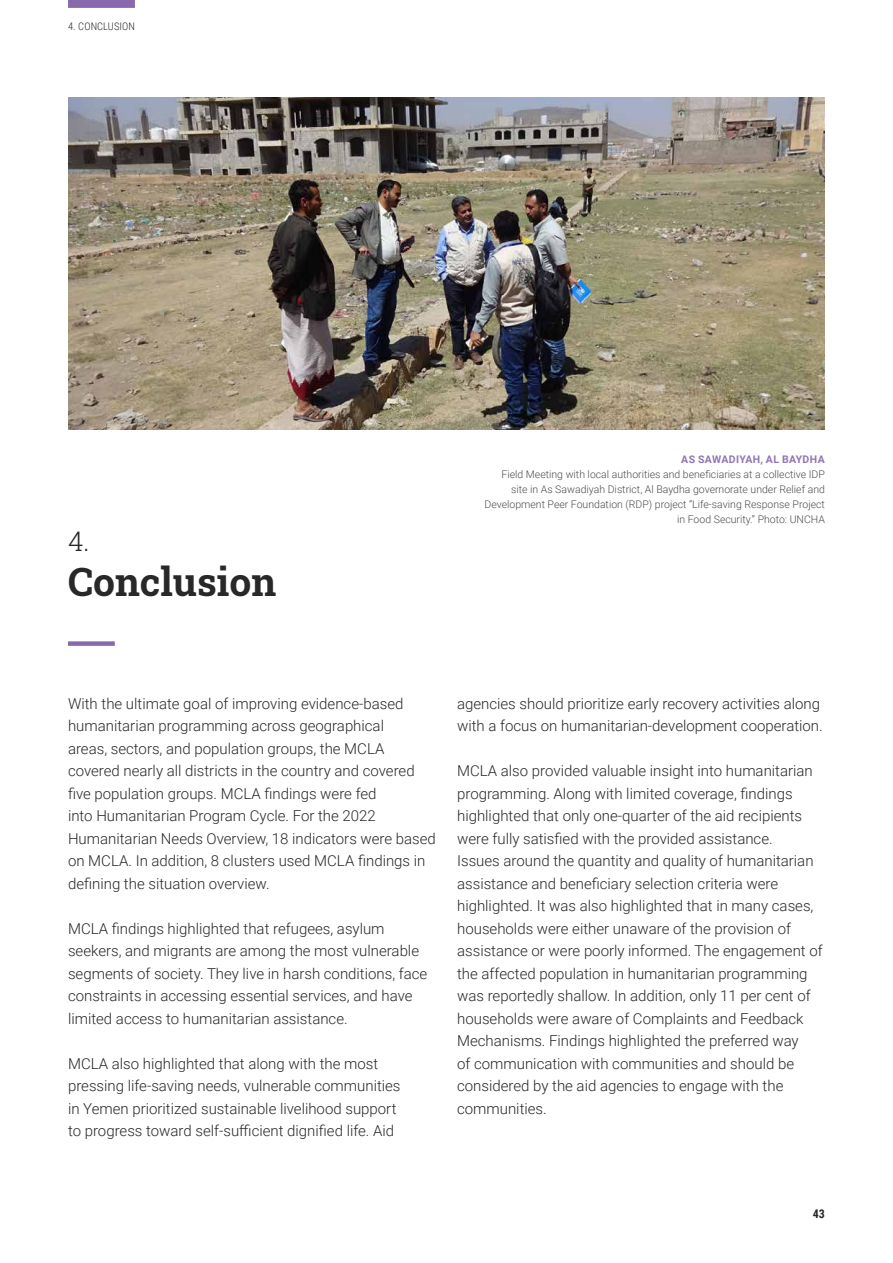
<style>
.page{position:relative;width:893px;height:1263px;background:#fff}
.page>*{position:absolute;margin:0;border:0;box-sizing:border-box;transform-origin:0 0}
.t1{font:700 39px "Roboto Slab";color:#292829}
.t2{font:300 27px "Roboto Slab";color:#292829}
.t3{font:300 15px/22.5px "Roboto";color:#292829}
.t4{font:700 12px "Roboto Condensed";color:#292829}
.t5{font:300 10.5px/15px "Roboto";color:#4c4c4e;text-align:right}
.t6{font:700 10.5px "Roboto";letter-spacing:.035em;color:#9175b5}
.t7{font:300 10.5px "Roboto Condensed";letter-spacing:.01em;color:#292829}
</style>
<div class="page">
<div style="left:68px;top:0;width:67px;height:8px;background:#8869ae"></div>
<div style="left:68px;top:641px;width:47px;height:5px;background:#8869ae"></div>
<img style="left:68px;top:98px;width:757px;height:331px">
<p class="t7" style="left:68px;top:19px;width:68px">4. CONCLUSION</p>
<h2 class="t2" style="left:68px;top:523px;width:23px">4.</h2>
<h1 class="t1" style="left:68px;top:555px;width:210px">Conclusion</h1>
<p class="t6" style="left:681px;top:452px;width:145px">AS SAWADIYAH, AL BAYDHA</p>
<p class="t5" style="left:484px;top:466px;width:342px">Field Meeting with local authorities and beneficiaries at a collective IDP site in As Sawadiyah District, Al Baydha governorate under Relief and Development Peer Foundation (RDP) project “Life-saving Response Project in Food Security.” Photo: UNCHA</p>
<p class="t3" style="left:68px;top:692px;width:369px">With the ultimate goal of improving evidence-based humanitarian programming across geographical<br>areas, sectors, and population groups, the MCLA covered nearly all districts in the country and covered five population groups. MCLA findings were fed<br>into Humanitarian Program Cycle. For the 2022<br>Humanitarian Needs Overview, 18 indicators were based on MCLA. In addition, 8 clusters used MCLA findings in defining the situation overview.</p>
<p class="t3" style="left:68px;top:917px;width:361px">MCLA findings highlighted that refugees, asylum seekers, and migrants are among the most vulnerable segments of society. They live in harsh conditions, face constraints in accessing essential services, and have limited access to humanitarian assistance.</p>
<p class="t3" style="left:68px;top:1052px;width:334px">MCLA also highlighted that along with the most pressing life-saving needs, vulnerable communities in Yemen prioritized sustainable livelihood support to progress toward self-sufficient dignified life. Aid</p>
<p class="t3" style="left:457px;top:692px;width:367px">agencies should prioritize early recovery activities along with a focus on humanitarian-development cooperation.</p>
<p class="t3" style="left:457px;top:759px;width:367px">MCLA also provided valuable insight into humanitarian programming. Along with limited coverage, findings highlighted that only one-quarter of the aid recipients were fully satisfied with the provided assistance.<br>Issues around the quantity and quality of humanitarian assistance and beneficiary selection criteria were highlighted. It was also highlighted that in many cases, households were either unaware of the provision of assistance or were poorly informed. The engagement of the affected population in humanitarian programming was reportedly shallow. In addition, only 11 per cent of households were aware of Complaints and Feedback Mechanisms. Findings highlighted the preferred way<br>of communication with communities and should be considered by the aid agencies to engage with the communities.</p>
<p class="t4" style="left:813px;top:1205px;width:14px">43</p>
</div>
